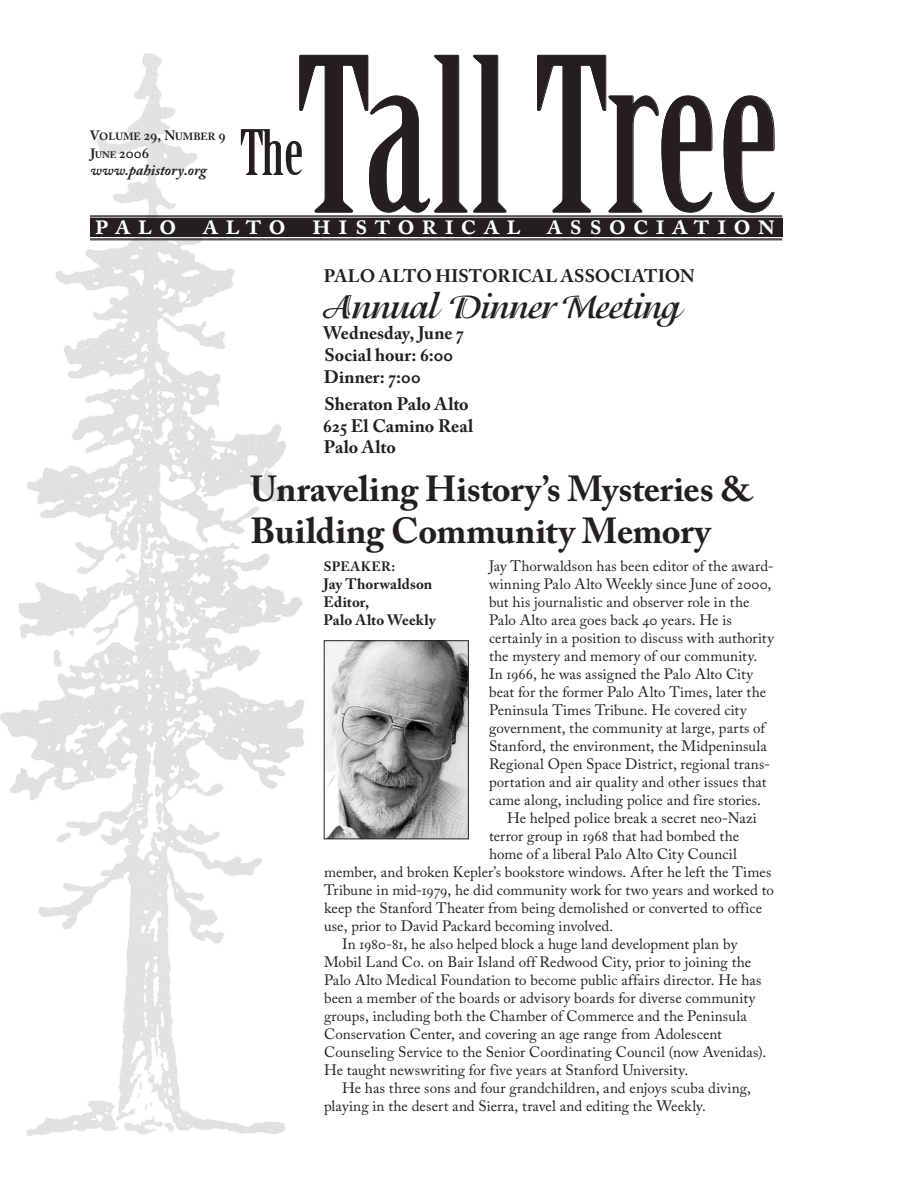
<style>
.page{position:relative;width:918px;height:1188px;background:#fff}
.page>*{position:absolute;margin:0;border:0;box-sizing:border-box;transform-origin:0 0}
.t1{font:209.25px "Birch Std";color:#231f20;scale:1.08 1}
.t2{font:61.2px "Birch Std";color:#231f20;scale:1.18 1}
.Head-p1{font:700 36px "Adobe Caslon Pro";letter-spacing:-.01em;color:#231f20}
.t3{font:700 36px "Isadora";letter-spacing:-.015em;color:#231f20}
.t4{font:600 30px "Adobe Caslon Pro";letter-spacing:.22em;color:#fff}
.Subhead_A{font:700 18px/21.6px "Adobe Caslon Pro";letter-spacing:.005em;color:#231f20}
.Body_Text{font:15px/18px "Adobe Caslon Pro";letter-spacing:.005em;color:#231f20}
.Body_Text-First{font:15px/18px "Adobe Caslon Pro";letter-spacing:.005em;color:#231f20}
.Bylines{font:700 15px/18px "Adobe Caslon Pro";letter-spacing:.01em;color:#231f20}
.Head{font:italic 700 15px "Adobe Caslon Pro";color:#231f20}
.t5{font:600 15px "Adobe Caslon Pro";color:#231f20}
.Bylines-2{font:700 13.5px "Adobe Caslon Pro";letter-spacing:.03em;color:#231f20}
.t6{font:700 10.5px "Adobe Caslon Pro";color:#231f20}
.s1{font-size:13.5px}
.s2{font-weight:600;font-size:15px}
.s3{font-weight:700;font-size:13.5px}
.s4{font-weight:700;font-size:9.45px}
</style>
<div class="page">
<img style="left:0;top:54px;width:306px;height:1082px">
<hr style="left:90px;top:239px;width:692px;height:1px;background:#231f20">
<div style="left:90px;top:219px;width:692px;height:18px;background:#231f20"></div>
<hr style="left:90px;top:215px;width:692px;height:1px;background:#231f20">
<hr style="left:90px;top:217px;width:692px;height:1px;background:#231f20">
<svg style="left:299px;top:55px;width:208px;height:158px"></svg>
<svg style="left:537px;top:55px;width:176px;height:158px"></svg>
<svg style="left:723px;top:95px;width:52px;height:118px"></svg>
<img style="left:326px;top:643px;width:141px;height:194px">
<div style="left:324px;top:641px;width:145px;height:198px;border:1px solid #231f20"></div>
<p class="t6" style="left:90px;top:131px;width:137px"><span class="s1">V</span>OLUME <span class="s2">29</span><span class="s1">, N</span>UMBER <span class="s2">9</span></p>
<p class="t5" style="left:90px;top:144px;width:60px"><span class="s3">J</span><span class="s4">UNE</span> 2006</p>
<p class="Head" style="left:90px;top:161px;width:118px">www.pahistory.org</p>
<p class="t1" style="left:297px;top:18px;width:448px">Tall Tree</p>
<p class="t2" style="left:240px;top:118px;width:55px">The</p>
<p class="t4" style="left:94px;top:206px;width:682px">palo alto historical association</p>
<p class="Subhead_A" style="left:324px;top:265px;width:250px">palo alto historical ass</p>
<p class="Subhead_A" style="left:595px;top:265px;width:101px">ociation</p>
<p class="t3" style="left:325px;top:286px;width:358px">Annual DinnerMeeting</p>
<p class="Subhead_A" style="left:323px;top:322px;width:142px">Wednesday, June 7</p>
<p class="Subhead_A" style="left:324px;top:344px;width:130px">Social hour: 6:00</p>
<p class="Subhead_A" style="left:324px;top:366px;width:98px">Dinner: 7:00</p>
<p class="Subhead_A" style="left:323px;top:393px;width:152px">Sheraton Palo Alto<br>625 El Camino Real<br>Palo Alto</p>
<p class="Head-p1" style="left:250px;top:467px;width:505px">Unraveling History’s Mysteries &amp;</p>
<p class="Head-p1" style="left:250px;top:509px;width:462px">Building Community Memory</p>
<p class="Body_Text-First" style="left:489px;top:556px;width:286px">Jay Thorwaldson has been editor of the award&shy;winning Palo Alto Weekly since June of 2000, but his journalistic and observer role in the Palo Alto area goes back 40 years. He is certainly in a position to discuss with authority the mystery and memory of our community.<br>In 1966, he was assigned the Palo Alto City beat for the former Palo Alto Times, later the Peninsula Times Tribune. He covered city government, the community at large, parts of Stanford, the environment, the Midpeninsula Regional Open Space District, regional trans&shy;portation and air quality and other issues that came along, including police and fire stories.</p>
<p class="Body_Text" style="left:507px;top:808px;width:251px">He helped police break a secret neo-Nazi</p>
<p class="Body_Text" style="left:489px;top:826px;width:252px">terror group in 1968 that had bombed the</p>
<p class="Body_Text" style="left:489px;top:844px;width:250px">home of a liberal Palo Alto City Council</p>
<p class="Body_Text" style="left:324px;top:862px;width:449px">member, and broken Kepler’s bookstore windows. After he left the Times</p>
<p class="Body_Text" style="left:324px;top:880px;width:451px">Tribune in mid-1979, he did community work for two years and worked to</p>
<p class="Body_Text" style="left:324px;top:898px;width:440px">keep the Stanford Theater from being demolished or converted to office</p>
<p class="Body_Text" style="left:324px;top:916px;width:291px">use, prior to David Packard becoming involved.</p>
<p class="Body_Text" style="left:324px;top:934px;width:444px;text-indent:18px">In 1980-81, he also helped block a huge land development plan by Mobil Land Co. on Bair Island off Redwood City, prior to joining the Palo Alto Medical Foundation to become public affairs director. He has been a member of the boards or advisory boards for diverse community groups, including both the Chamber of Commerce and the Peninsula Conservation Center, and covering an age range from Adolescent Counseling Service to the Senior Coordinating Council (now Avenidas).<br>He taught newswriting for five years at Stanford University.</p>
<p class="Body_Text" style="left:324px;top:1078px;width:428px;text-indent:18px">He has three sons and four grandchildren, and enjoys scuba diving, playing in the desert and Sierra, travel and editing the Weekly.</p>
<p class="Bylines-2" style="left:324px;top:558px;width:73px">SPEAKER:</p>
<p class="Bylines" style="left:323px;top:575px;width:110px">Jay Thorwaldson<br>Editor,</p>
<p class="Bylines" style="left:323px;top:611px;width:114px">Palo Alto Weekly</p>
</div>
